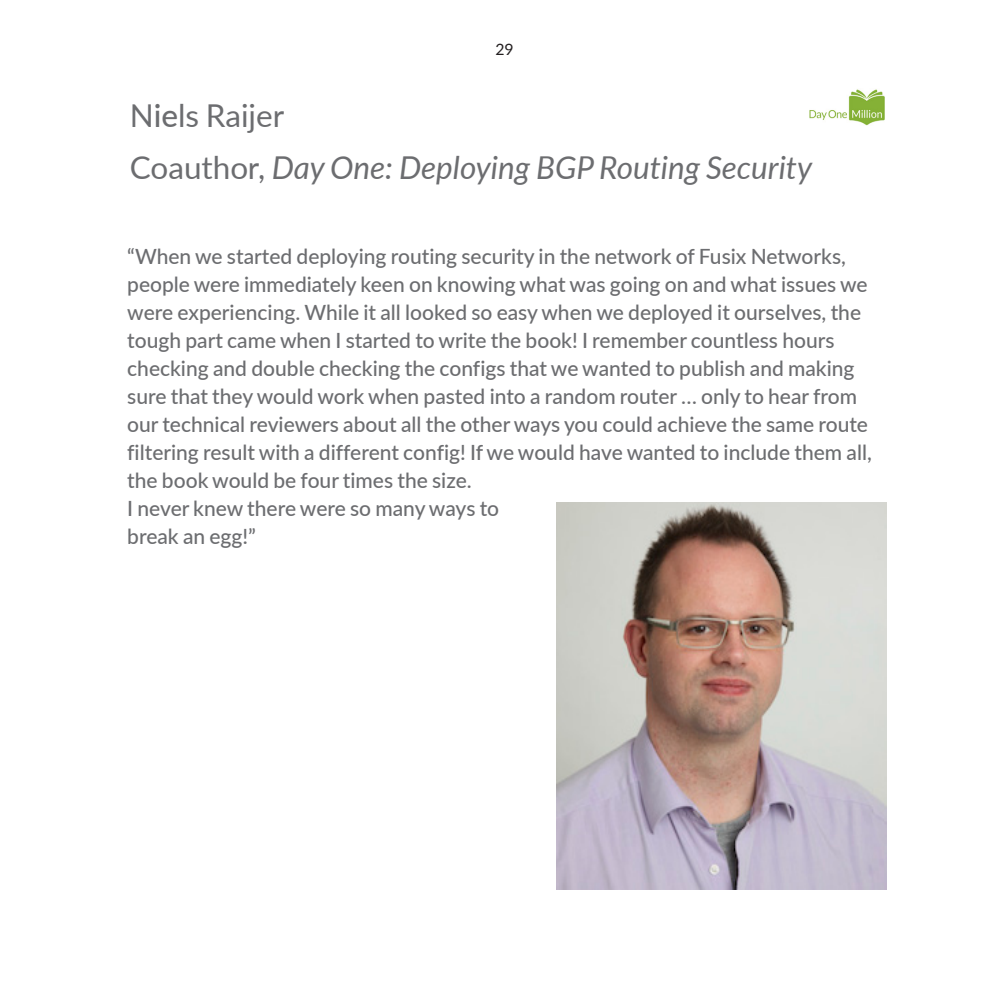
<style>
.page{position:relative;width:1008px;height:1008px;background:#fff}
.page>*{position:absolute;margin:0;border:0;box-sizing:border-box;transform-origin:0 0}
.t1{font:italic 31.5px/52.5px "Lato";color:#6c6d70}
.t2{font:500 21px/28px "Lato";color:#6c6d70}
.t3{font:15.75px "Lato";color:#231f20}
.s1{font-style:normal}
.s2{font-weight:500;font-style:normal}
</style>
<div class="page">
<img style="left:809px;top:89px;width:76px;height:37px">
<img style="left:556px;top:503px;width:330px;height:386px">
<p class="t3" style="left:495px;top:38px;width:20px">29</p>
<h1 class="t1" style="left:130px;top:88px;width:684px"><span class="s1">N</span><span class="s2">ie</span><span class="s1">ls Raijer<br>Coauthor,</span> Day One: Deploying BGP Routing Security</h1>
<p class="t2" style="left:127px;top:242px;width:746px">“When we started deploying routing security in the network of Fusix Networks, people were immediately keen on knowing what was going on and what issues we were experiencing. While it all looked so easy when we deployed it ourselves, the tough part came when I started to write the book! I remember countless hours checking and double checking the configs that we wanted to publish and making sure that they would work when pasted into a random router … only to hear from our technical reviewers about all the other ways you could achieve the same route filtering result with a different config! If we would have wanted to include them all, the book would be four times the size.<br>I never knew there were so many ways to<br>break an egg!”</p>
</div>
